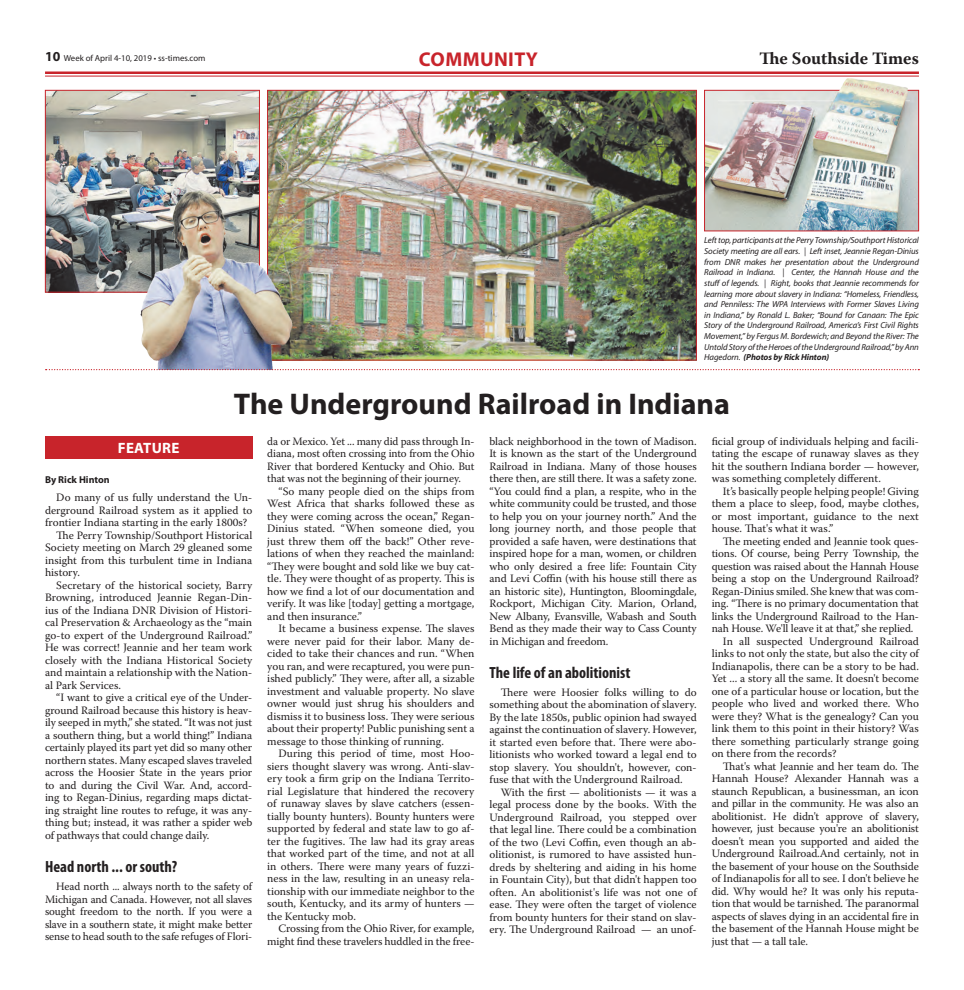
<style>
.page{position:relative;width:964px;height:990px;background:#fff}
.page>*{position:absolute;margin:0;border:0;box-sizing:border-box;transform-origin:0 0}
.Headline_-_24pt{font:700 30px "Myriad Pro";color:#231f20}
.Briefs{font:700 20px "Myriad Pro";letter-spacing:.02em;color:#c8242b}
.t1{font:700 17.38px "Warnock Pro";color:#231f20}
.Body_Copy{font:700 condensed 16.25px "Myriad Pro";color:#231f20}
.Body_Copy-2{font:700 15px "Myriad Pro";letter-spacing:.02em;color:#fff}
.Body_Copy-3{font:11.25px/12.5px "Warnock Pro";color:#231f20;text-align:justify}
.Byline_for_Article{font:700 10px "Myriad Pro";color:#231f20}
.Captions_for_Photos{font:italic 8.75px/10.6px "Myriad Pro";letter-spacing:-.01em;color:#231f20;text-align:justify}
.t2{font:8.75px "Myriad Pro";color:#231f20}
.s1{font-weight:700;font-size:13.75px}
.s2{font-weight:700}
</style>
<div class="page">
<hr style="left:45px;top:72px;width:873px;height:2px;background:#c8242b">
<hr style="left:45px;top:76px;width:873px;height:1px;background:#c8242b">
<img style="left:269px;top:92px;width:425px;height:266px">
<div style="left:267px;top:90px;width:429px;height:270px;border:1px solid #c8242b"></div>
<img style="left:705px;top:92px;width:211px;height:137px">
<div style="left:703px;top:90px;width:215px;height:141px;border:1px solid #c8242b"></div>
<img style="left:47px;top:92px;width:210px;height:198px">
<div style="left:45px;top:90px;width:214px;height:202px;border:1px solid #c8242b"></div>
<div style="left:45px;top:436px;width:207px;height:23px;background:#c8242b"></div>
<img style="left:136px;top:187px;width:159px;height:182px">
<svg style="left:46px;top:369px;width:872px;height:1px"></svg>
<img style="left:718px;top:78px;width:190px;height:139px">
<p class="t2" style="left:45px;top:53px;width:162px"><span class="s1">10</span> Week of April 4-10, 2019 • ss-times.com</p>
<p class="Briefs" style="left:418px;top:46px;width:120px">COMMUNITY</p>
<h3 class="t1" style="left:759px;top:48px;width:161px">The Southside Times</h3>
<p class="Captions_for_Photos" style="left:703px;top:235px;width:216px">Left top, participants at the Perry Township/Southport Historical Society meeting are all ears. | Left inset, Jeannie Regan-Dinius from DNR makes her presentation about the Underground Railroad in Indiana. | Center, the Hannah House and the stuff of legends. | Right, books that Jeannie recommends for learning more about slavery in Indiana: “Homeless, Friendless, and Penniless: The WPA Interviews with Former Slaves Living in Indiana,” by Ronald L. Baker; “Bound for Canaan: The Epic Story of the Underground Railroad, America’s First Civil Rights Movement,” by Fergus M. Bordewich; and Beyond the River: The Untold Story of the Heroes of the Underground Railroad,” by Ann Hagedorn. <span class="s2">(Photos by Rick Hinton)</span></p>
<p class="Headline_-_24pt" style="left:234px;top:384px;width:497px">The Underground Railroad in Indiana</p>
<p class="Body_Copy-2" style="left:118px;top:438px;width:63px">FEATURE</p>
<p class="Byline_for_Article" style="left:45px;top:473px;width:66px">By Rick Hinton</p>
<p class="Body_Copy-3" style="left:45px;top:491px;width:209px;text-indent:11px">Do many of us fully understand the Un&shy;derground Railroad system as it applied to frontier Indiana starting in the early 1800s?</p>
<p class="Body_Copy-3" style="left:45px;top:529px;width:209px;text-indent:11px">The Perry Township/Southport Historical Society meeting on March 29 gleaned some insight from this turbulent time in Indiana history.</p>
<p class="Body_Copy-3" style="left:45px;top:579px;width:209px;text-indent:11px">Secretary of the historical society, Barry Browning, introduced Jeannie Regan-Din&shy;ius of the Indiana DNR Division of Histori&shy;cal Preservation &amp; Archaeology as the “main go-to expert of the Underground Railroad.” He was correct! Jeannie and her team work closely with the Indiana Historical Society and maintain a relationship with the Nation&shy;al Park Services.</p>
<p class="Body_Copy-3" style="left:45px;top:691px;width:209px;text-indent:11px">“I want to give a critical eye of the Under&shy;ground Railroad because this history is heav&shy;ily seeped in myth,” she stated. “It was not just a southern thing, but a world thing!” Indiana certainly played its part yet did so many other northern states. Many escaped slaves traveled across the Hoosier State in the years prior to and during the Civil War. And, accord&shy;ing to Regan-Dinius, regarding maps dictat&shy;ing straight line routes to refuge, it was any&shy;thing but; instead, it was rather a spider web of pathways that could change daily.</p>
<p class="Body_Copy" style="left:45px;top:856px;width:134px">Head north ... or south?</p>
<p class="Body_Copy-3" style="left:45px;top:880px;width:208px;text-indent:11px">Head north ... always north to the safety of Michigan and Canada. However, not all slaves sought freedom to the north. If you were a slave in a southern state, it might make better sense to head south to the safe refuges of Flori-</p>
<p class="Body_Copy-3" style="left:267px;top:434px;width:209px">da or Mexico. Yet ... many did pass through In&shy;diana, most often crossing into from the Ohio River that bordered Kentucky and Ohio. But that was not the beginning of their journey.</p>
<p class="Body_Copy-3" style="left:267px;top:484px;width:209px;text-indent:11px">“So many people died on the ships from West Africa that sharks followed these as they were coming across the ocean,” Regan-Dinius stated. “When someone died, you just threw them off the back!” Other reve&shy;lations of when they reached the mainland: “They were bought and sold like we buy cat&shy;tle. They were thought of as property. This is how we find a lot of our documentation and verify. It was like [today] getting a mortgage, and then insurance.”</p>
<p class="Body_Copy-3" style="left:267px;top:622px;width:209px;text-indent:11px">It became a business expense. The slaves were never paid for their labor. Many de&shy;cided to take their chances and run. “When you ran, and were recaptured, you were pun&shy;ished publicly.” They were, after all, a sizable investment and valuable property. No slave owner would just shrug his shoulders and dismiss it to business loss. They were serious about their property! Public punishing sent a message to those thinking of running.</p>
<p class="Body_Copy-3" style="left:267px;top:747px;width:209px;text-indent:11px">During this period of time, most Hoo&shy;siers thought slavery was wrong. Anti-slav&shy;ery took a firm grip on the Indiana Territo&shy;rial Legislature that hindered the recovery of runaway slaves by slave catchers (essen&shy;tially bounty hunters). Bounty hunters were supported by federal and state law to go af&shy;ter the fugitives. The law had its gray areas that worked part of the time, and not at all in others. There were many years of fuzzi&shy;ness in the law, resulting in an uneasy rela&shy;tionship with our immediate neighbor to the south, Kentucky, and its army of hunters — the Kentucky mob.</p>
<p class="Body_Copy-3" style="left:267px;top:922px;width:209px;text-align:right">Crossing from the Ohio River, for example, might find these travelers huddled in the free-</p>
<p class="Body_Copy-3" style="left:489px;top:434px;width:209px">black neighborhood in the town of Madison.<br>It is known as the start of the Underground Railroad in Indiana. Many of those houses there then, are still there. It was a safety zone. “You could find a plan, a respite, who in the white community could be trusted, and those to help you on your journey north.” And the long journey north, and those people that provided a safe haven, were destinations that inspired hope for a man, women, or children who only desired a free life: Fountain City and Levi Coffin (with his house still there as an historic site), Huntington, Bloomingdale, Rockport, Michigan City. Marion, Orland, New Albany, Evansville, Wabash and South Bend as they made their way to Cass County in Michigan and freedom.</p>
<p class="Body_Copy" style="left:489px;top:662px;width:142px">The life of an abolitionist</p>
<p class="Body_Copy-3" style="left:489px;top:686px;width:209px;text-indent:11px">There were Hoosier folks willing to do something about the abomination of slavery.<br>By the late 1850s, public opinion had swayed against the continuation of slavery. However, it started even before that. There were abo&shy;litionists who worked toward a legal end to stop slavery. You shouldn't, however, con&shy;fuse that with the Underground Railroad.</p>
<p class="Body_Copy-3" style="left:489px;top:786px;width:209px;text-indent:11px">With the first — abolitionists — it was a legal process done by the books. With the Underground Railroad, you stepped over that legal line. There could be a combination of the two (Levi Coffin, even though an ab&shy;olitionist, is rumored to have assisted hun&shy;dreds by sheltering and aiding in his home in Fountain City), but that didn't happen too often. An abolitionist's life was not one of ease. They were often the target of violence from bounty hunters for their stand on slav&shy;ery. The Underground Railroad — an unof-</p>
<p class="Body_Copy-3" style="left:711px;top:434px;width:209px">ficial group of individuals helping and facili&shy;tating the escape of runaway slaves as they hit the southern Indiana border — however, was something completely different.</p>
<p class="Body_Copy-3" style="left:711px;top:484px;width:208px;text-indent:11px">It’s basically people helping people! Giving them a place to sleep, food, maybe clothes, or most important, guidance to the next house. That's what it was.”</p>
<p class="Body_Copy-3" style="left:711px;top:534px;width:209px;text-indent:11px">The meeting ended and Jeannie took ques&shy;tions. Of course, being Perry Township, the question was raised about the Hannah House being a stop on the Underground Railroad?<br>Regan-Dinius smiled. She knew that was com&shy;ing. “There is no primary documentation that links the Underground Railroad to the Han&shy;nah House. We'll leave it at that,” she replied.</p>
<p class="Body_Copy-3" style="left:711px;top:634px;width:209px;text-indent:11px">In all suspected Underground Railroad links to not only the state, but also the city of Indianapolis, there can be a story to be had.<br>Yet ... a story all the same. It doesn't become one of a particular house or location, but the people who lived and worked there. Who were they? What is the genealogy? Can you link them to this point in their history? Was there something particularly strange going on there from the records?</p>
<p class="Body_Copy-3" style="left:711px;top:759px;width:209px;text-indent:11px">That's what Jeannie and her team do. The Hannah House? Alexander Hannah was a staunch Republican, a businessman, an icon and pillar in the community. He was also an abolitionist. He didn't approve of slavery, however, just because you're an abolitionist doesn't mean you supported and aided the Underground Railroad.And certainly, not in the basement of your house on the Southside of Indianapolis for all to see. I don't believe he did. Why would he? It was only his reputa&shy;tion that would be tarnished. The paranormal aspects of slaves dying in an accidental fire in the basement of the Hannah House might be just that — a tall tale.</p>
</div>
